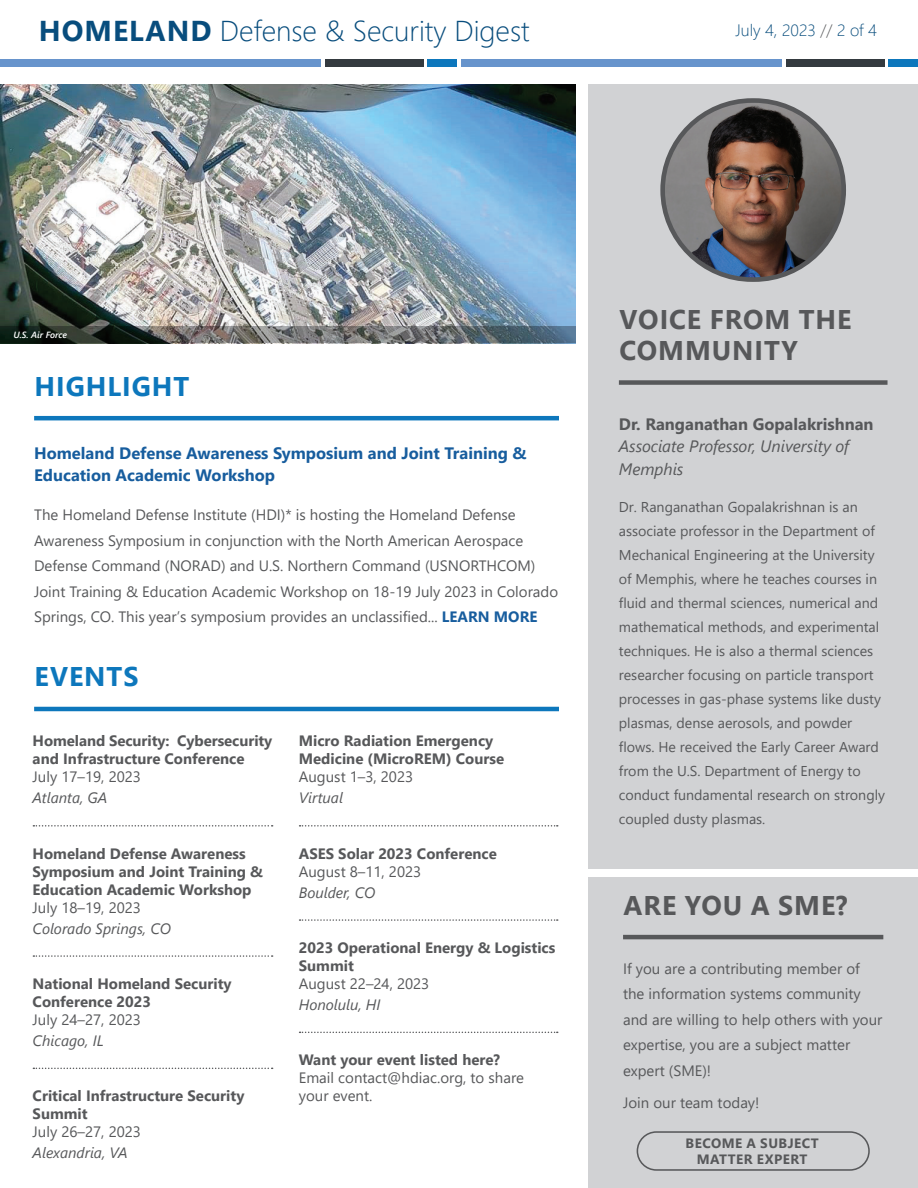
<style>
.page{position:relative;width:918px;height:1188px;background:#fff}
.page>*{position:absolute;margin:0;border:0;box-sizing:border-box;transform-origin:0 0}
.t1{font:300 28.65px "Segoe UI";color:#084d7d}
.t2{font:700 27px/31.5px "Segoe UI";letter-spacing:.035em;color:#57585a}
.t3{font:700 27px "Segoe UI";letter-spacing:.035em;color:#0d77bc}
.t4{font:700 16.5px/22.5px "Segoe UI";color:#175d9e}
.t5{font:italic 16.5px/22.5px "Segoe UI";color:#57585a}
.t6{font:700 16.5px "Segoe UI";color:#57585a}
.t7{font:300 16.5px "Segoe UI";color:#084d7d}
.t8{font:15px/25.5px "Segoe UI";color:#57585a}
.t9{font:700 15px/18px "Segoe UI";color:#57585a}
.t10{font:italic 15px "Segoe UI";color:#57585a}
.t11{font:14.25px/24px "Segoe UI";color:#57585a}
.t12{font:700 13.5px/16.2px "Segoe UI";letter-spacing:.035em;color:#57585a;text-align:center}
.t13{font:italic 600 9px "Segoe UI";color:#fff}
.s1{font-weight:700}
.s2{color:#57585a}
.s3{font-weight:700;color:#175d9e}
</style>
<div class="page">
<div style="left:588px;top:878px;width:330px;height:310px;background:#d1d2d4"></div>
<hr style="left:623px;top:935px;width:260px;height:4px;background:#57585a">
<div style="left:637px;top:1131px;width:233px;height:40px;border:2px solid #57585a;border-radius:19px"></div>
<div style="left:588px;top:85px;width:330px;height:784px;background:#d1d2d4"></div>
<img style="left:0;top:85px;width:576px;height:242px">
<svg style="left:0;top:327px;width:576px;height:16px;background:#555b5b"></svg>
<hr style="left:34px;top:416px;width:525px;height:4px;background:#0d77bc">
<svg style="left:33px;top:825px;width:240px;height:2px"></svg>
<svg style="left:33px;top:955px;width:240px;height:2px"></svg>
<svg style="left:33px;top:1068px;width:240px;height:1px"></svg>
<hr style="left:34px;top:707px;width:525px;height:4px;background:#0d77bc">
<svg style="left:300px;top:825px;width:258px;height:2px"></svg>
<svg style="left:300px;top:919px;width:258px;height:2px"></svg>
<svg style="left:300px;top:1032px;width:258px;height:1px"></svg>
<div style="left:619px;top:380px;width:269px;height:5px;background:#57585a"></div>
<img style="left:663px;top:101px;width:181px;height:179px;border-radius:90px">
<div style="left:660px;top:98px;width:186px;height:184px;border:5px solid #57585a;border-radius:90px"></div>
<div style="left:0;top:59px;width:321px;height:7px;background:#6794cc"></div>
<div style="left:325px;top:59px;width:99px;height:7px;background:#343a3f"></div>
<div style="left:428px;top:59px;width:29px;height:7px;background:#0d77bc"></div>
<div style="left:461px;top:59px;width:320px;height:7px;background:#6794cc"></div>
<div style="left:786px;top:59px;width:99px;height:7px;background:#343a3f"></div>
<div style="left:888px;top:59px;width:30px;height:7px;background:#0d77bc"></div>
<h1 class="t1" style="left:39px;top:4px;width:492px"><span class="s1">HOMELAND</span> Defense &amp; Security Digest</h1>
<p class="t7" style="left:736px;top:15px;width:143px">July 4, 2023 <span class="s2">//</span> 2 of 4</p>
<p class="t13" style="left:14px;top:326px;width:55px">U.S. Air Force</p>
<h2 class="t3" style="left:35px;top:361px;width:156px">HIGHLIGHT</h2>
<p class="t4" style="left:34px;top:440px;width:494px">Homeland Defense Awareness Symposium and Joint Training &amp;<br>Education Academic Workshop</p>
<p class="t8" style="left:34px;top:501px;width:526px">The Homeland Defense Institute (HDI)* is hosting the Homeland Defense Awareness Symposium in conjunction with the North American Aerospace Defense Command (NORAD) and U.S. Northern Command (USNORTHCOM)<br>Joint Training &amp; Education Academic Workshop on 18-19 July 2023 in Colorado Springs, CO. This year’s symposium provides an unclassified... <span class="s3">LEARN MORE</span></p>
<h2 class="t3" style="left:35px;top:651px;width:105px">EVENTS</h2>
<p class="t9" style="left:33px;top:731px;width:241px">Homeland Security: Cybersecurity and Infrastructure Conference</p>
<p class="t8" style="left:33px;top:763px;width:110px">July 17–19, 2023</p>
<p class="t10" style="left:33px;top:784px;width:76px">Atlanta, GA</p>
<p class="t9" style="left:33px;top:843px;width:232px">Homeland Defense Awareness<br>Symposium and Joint Training &amp;<br>Education Academic Workshop</p>
<p class="t8" style="left:33px;top:893px;width:110px">July 18–19, 2023</p>
<p class="t10" style="left:33px;top:914px;width:140px">Colorado Springs, CO</p>
<p class="t9" style="left:33px;top:973px;width:201px">National Homeland Security<br>Conference 2023</p>
<p class="t8" style="left:33px;top:1005px;width:110px">July 24–27, 2023</p>
<p class="t10" style="left:33px;top:1026px;width:72px">Chicago, IL</p>
<p class="t9" style="left:33px;top:1086px;width:213px">Critical Infrastructure Security<br>Summit</p>
<p class="t8" style="left:33px;top:1118px;width:110px">July 26–27, 2023</p>
<p class="t10" style="left:33px;top:1139px;width:97px">Alexandria, VA</p>
<p class="t9" style="left:299px;top:731px;width:207px">Micro Radiation Emergency<br>Medicine (MicroREM) Course</p>
<p class="t8" style="left:299px;top:763px;width:116px">August 1–3, 2023</p>
<p class="t10" style="left:299px;top:784px;width:46px">Virtual</p>
<p class="t9" style="left:299px;top:843px;width:200px">ASES Solar 2023 Conference</p>
<p class="t8" style="left:299px;top:857px;width:124px">August 8–11, 2023</p>
<p class="t10" style="left:299px;top:878px;width:78px">Boulder, CO</p>
<p class="t9" style="left:299px;top:937px;width:258px">2023 Operational Energy &amp; Logistics<br>Summit</p>
<p class="t8" style="left:299px;top:969px;width:132px">August 22–24, 2023</p>
<p class="t10" style="left:299px;top:990px;width:83px">Honolulu, HI</p>
<p class="t9" style="left:299px;top:1050px;width:203px">Want your event listed here?</p>
<p class="t8" style="left:299px;top:1067px;width:227px;line-height:18px">Email contact@hdiac.org, to share your event.</p>
<h2 class="t2" style="left:619px;top:301px;width:234px">VOICE FROM THE<br>COMMUNITY</h2>
<p class="t6" style="left:619px;top:408px;width:256px">Dr. Ranganathan Gopalakrishnan</p>
<p class="t5" style="left:619px;top:433px;width:232px">Associate Professor, University of<br>Memphis</p>
<p class="t11" style="left:619px;top:494px;width:268px">Dr. Ranganathan Gopalakrishnan is an associate professor in the Department of Mechanical Engineering at the University of Memphis, where he teaches courses in fluid and thermal sciences, numerical and mathematical methods, and experimental techniques. He is also a thermal sciences researcher focusing on particle transport processes in gas-phase systems like dusty plasmas, dense aerosols, and powder flows. He received the Early Career Award from the U.S. Department of Energy to conduct fundamental research on strongly coupled dusty plasmas.</p>
<h2 class="t2" style="left:624px;top:887px;width:226px">ARE YOU A SME?</h2>
<p class="t8" style="left:623px;top:954px;width:261px">If you are a contributing member of the information systems community and are willing to help others with your expertise, you are a subject matter expert (SME)!</p>
<p class="t8" style="left:623px;top:1089px;width:138px">Join our team today!</p>
<p class="t12" style="left:686px;top:1134px;width:135px">BECOME A SUBJECT<br>MATTER EXPERT</p>
</div>
